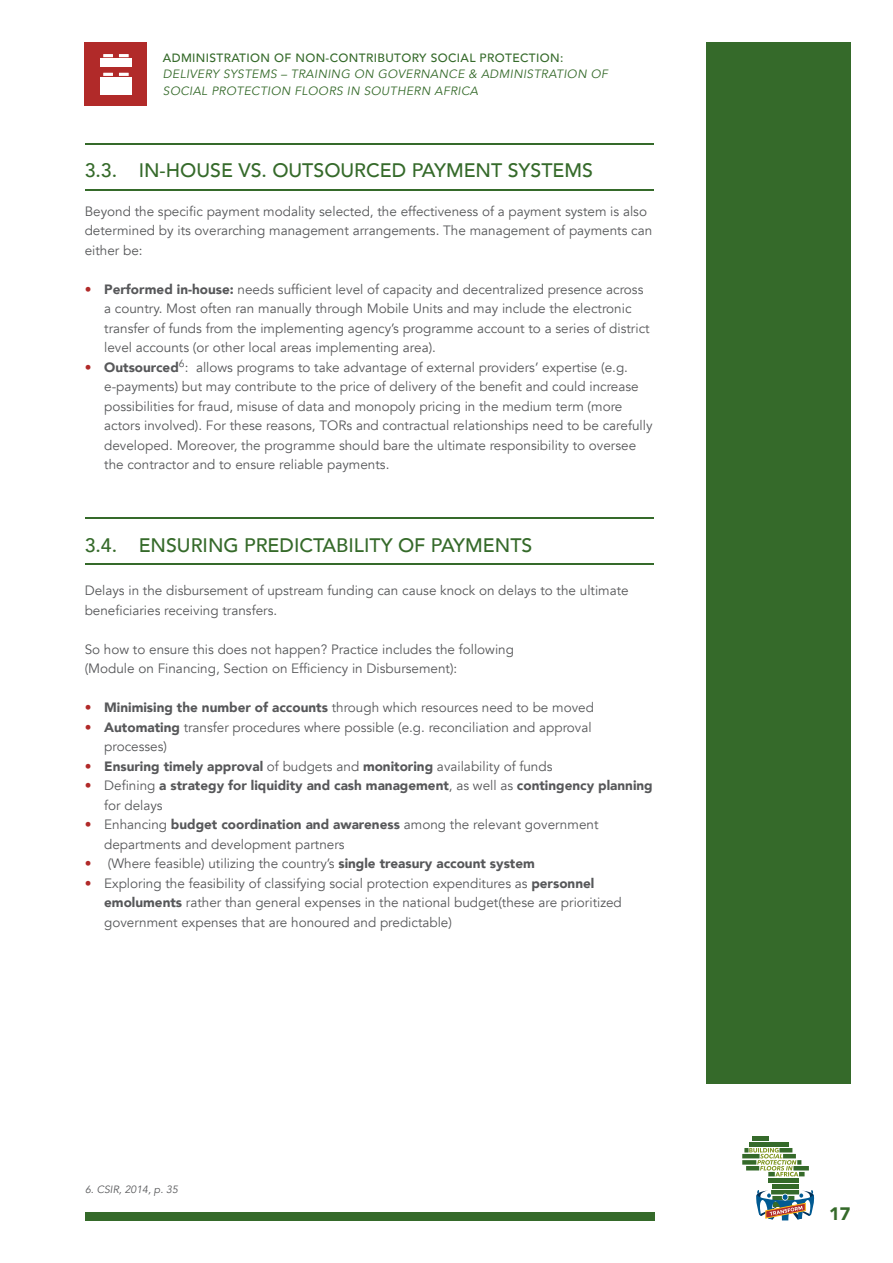
<style>
.page{position:relative;width:893px;height:1263px;background:#fff}
.page>*{position:absolute;margin:0;border:0;box-sizing:border-box;transform-origin:0 0}
.SUB-HEADINGS{font:500 19.5px "Avenir";color:#356a2a}
.t1{font:900 18px "Avenir";color:#356a2a}
.bullets_2_collumn{font:13.5px/19.5px "Avenir";color:#57585a}
.BODY_NO_TAB{font:13.5px/19.5px "Avenir";color:#57585a}
.bullets_2_collumn-2{font:900 13.5px/19.5px "Avenir";color:#57585a}
.DISCLAIMER_WHITE{font:italic 12px "Avenir";letter-spacing:.03em;color:#356a2a}
.DISCLAIMER_WHITE-2{font:500 12px "Avenir";letter-spacing:.03em;color:#356a2a}
.footnotes{font:italic 10.5px "Avenir";color:#57585a}
.s1{color:#b12a29}
.s2{font-weight:900}
.s3{font-weight:400;color:#b12a29}
.s4{font-weight:400}
</style>
<div class="page">
<hr style="left:85px;top:189px;width:569px;height:1px;background:#356a2a">
<hr style="left:85px;top:143px;width:569px;height:1px;background:#356a2a">
<hr style="left:85px;top:563px;width:569px;height:2px;background:#356a2a">
<hr style="left:85px;top:517px;width:569px;height:2px;background:#356a2a">
<div style="left:85px;top:43px;width:62px;height:63px;background:#b12a29"></div>
<div style="left:100px;top:77px;width:32px;height:8px;background:#fff"></div>
<svg style="left:119px;top:54px;width:10px;height:3px"></svg>
<div style="left:100px;top:86px;width:32px;height:9px;background:#fff"></div>
<svg style="left:103px;top:73px;width:10px;height:3px"></svg>
<svg style="left:103px;top:54px;width:10px;height:3px"></svg>
<div style="left:100px;top:58px;width:32px;height:9px;background:#fff"></div>
<svg style="left:119px;top:73px;width:10px;height:3px"></svg>
<div style="left:706px;top:43px;width:144px;height:1041px;background:#356a2a"></div>
<hr style="left:772px;top:1184px;width:27px;height:4px;background:#356a2a">
<hr style="left:768px;top:1178px;width:30px;height:4px;background:#356a2a">
<svg style="left:805px;top:1166px;width:4px;height:4px"></svg>
<hr style="left:749px;top:1142px;width:40px;height:4px;background:#356a2a">
<hr style="left:753px;top:1136px;width:16px;height:4px;background:#356a2a">
<svg style="left:744px;top:1148px;width:61px;height:28px"></svg>
<svg style="left:756px;top:1190px;width:59px;height:30px"></svg>
<div style="left:85px;top:1212px;width:570px;height:8px;background:#356a2a"></div>
<p class="DISCLAIMER_WHITE-2" style="left:163px;top:47px;width:402px">ADMINISTRATION OF NON-CONTRIBUTORY SOCIAL PROTECTION:</p>
<p class="DISCLAIMER_WHITE" style="left:163px;top:67px;width:446px">DELIVERY SYSTEMS – TRAINING ON GOVERNANCE &amp; ADMINISTRATION OF</p>
<p class="DISCLAIMER_WHITE" style="left:163px;top:83px;width:317px">SOCIAL PROTECTION FLOORS IN SOUTHERN AFRICA</p>
<p class="SUB-HEADINGS" style="left:85px;top:153px;width:510px">3.3. IN-HOUSE VS. OUTSOURCED PAYMENT SYSTEMS</p>
<p class="BODY_NO_TAB" style="left:85px;top:202px;width:569px">Beyond the specific payment modality selected, the effectiveness of a payment system is also determined by its overarching management arrangements. The management of payments can either be:</p>
<p class="bullets_2_collumn" style="left:104px;top:280px;width:547px;text-indent:-19px"><span class="s1">•</span> <span class="s2">Performed in-house:</span> needs sufficient level of capacity and decentralized presence across a country. Most often ran manually through Mobile Units and may include the electronic transfer of funds from the implementing agency’s programme account to a series of district level accounts (or other local areas implementing area).</p>
<p class="bullets_2_collumn" style="left:104px;top:358px;width:550px;text-indent:-19px"><span class="s1">•</span> <span class="s2">Outsourced</span><sup>6</sup>: allows programs to take advantage of external providers’ expertise (e.g. e-payments) but may contribute to the price of delivery of the benefit and could increase possibilities for fraud, misuse of data and monopoly pricing in the medium term (more actors involved). For these reasons, TORs and contractual relationships need to be carefully developed. Moreover, the programme should bare the ultimate responsibility to oversee the contractor and to ensure reliable payments.</p>
<p class="SUB-HEADINGS" style="left:85px;top:528px;width:449px">3.4. ENSURING PREDICTABILITY OF PAYMENTS</p>
<p class="BODY_NO_TAB" style="left:85px;top:581px;width:546px">Delays in the disbursement of upstream funding can cause knock on delays to the ultimate beneficiaries receiving transfers.</p>
<p class="BODY_NO_TAB" style="left:85px;top:640px;width:431px">So how to ensure this does not happen? Practice includes the following</p>
<p class="BODY_NO_TAB" style="left:85px;top:659px;width:374px">(Module on Financing, Section on Efficiency in Disbursement):</p>
<p class="bullets_2_collumn" style="left:85px;top:698px;width:511px"><span class="s1">•</span> <span class="s2">Minimising the number of accounts</span> through which resources need to be moved</p>
<p class="bullets_2_collumn" style="left:104px;top:718px;width:489px;text-indent:-19px"><span class="s1">•</span> <span class="s2">Automating</span> transfer procedures where possible (e.g. reconciliation and approval processes)</p>
<p class="bullets_2_collumn-2" style="left:85px;top:756px;width:469px"><span class="s3">•</span> Ensuring timely approval <span class="s4">of budgets and</span> monitoring <span class="s4">availability of funds</span></p>
<p class="bullets_2_collumn-2" style="left:104px;top:775px;width:550px;text-indent:-19px"><span class="s3">•</span> <span class="s4">Defining</span> a strategy for liquidity and cash management<span class="s4">, as well as</span> contingency planning <span class="s4">for delays</span></p>
<p class="bullets_2_collumn" style="left:104px;top:815px;width:496px;text-indent:-19px"><span class="s1">•</span> Enhancing <span class="s2">budget coordination and awareness</span> among the relevant government departments and development partners</p>
<p class="bullets_2_collumn" style="left:85px;top:854px;width:452px"><span class="s1">•</span> (Where feasible) utilizing the country’s <span class="s2">single treasury account system</span></p>
<p class="bullets_2_collumn" style="left:104px;top:874px;width:519px;text-indent:-19px"><span class="s1">•</span> Exploring the feasibility of classifying social protection expenditures as <span class="s2">personnel emoluments</span> rather than general expenses in the national budget(these are prioritized government expenses that are honoured and predictable)</p>
<p class="footnotes" style="left:85px;top:1183px;width:94px">6. CSIR, 2014, p. 35</p>
<h2 class="t1" style="left:829px;top:1198px;width:23px">17</h2>
</div>
